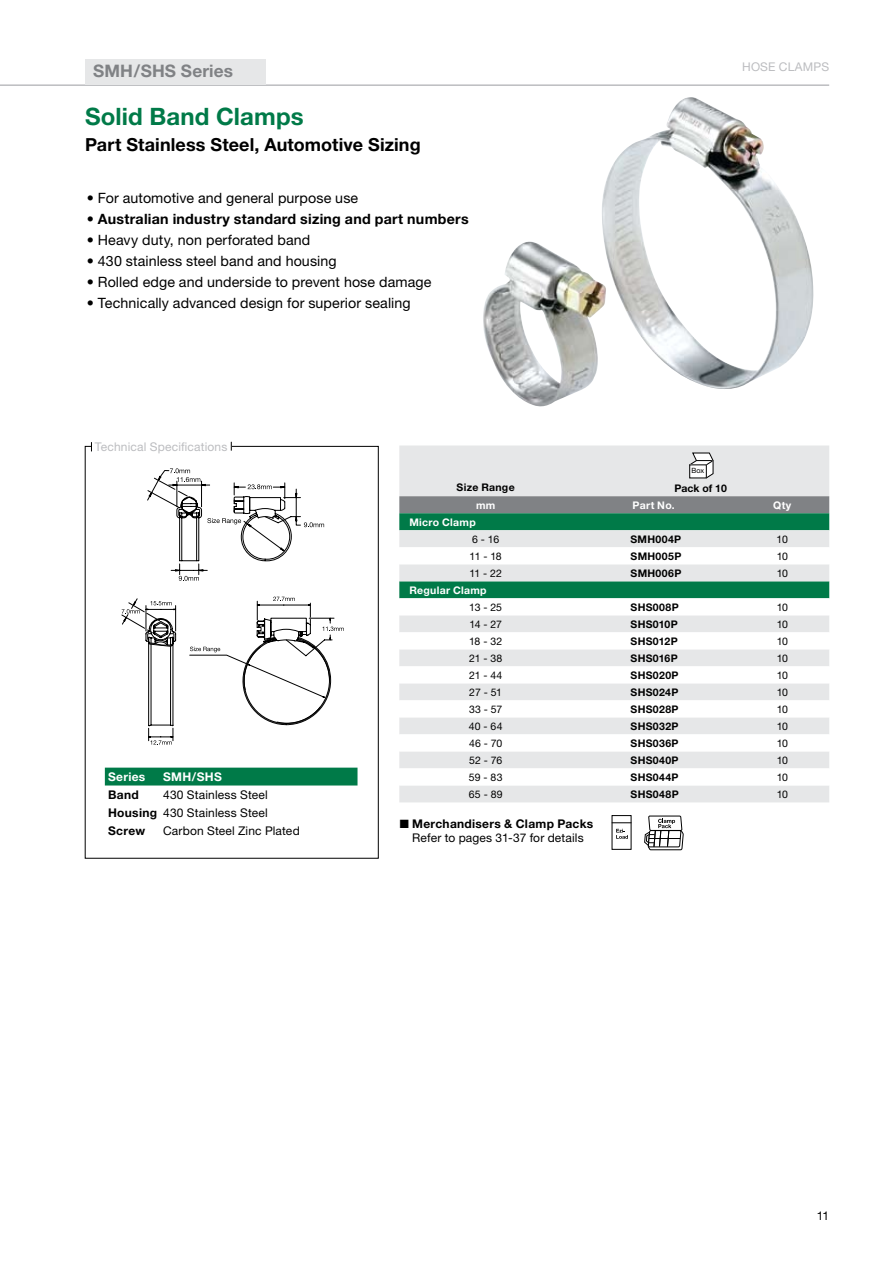
<style>
.page{position:relative;width:893px;height:1263px;background:#fff}
.page>*{position:absolute;margin:0;border:0;box-sizing:border-box;transform-origin:0 0}
.t1{font:700 24px "Helvetica Neue";letter-spacing:.005em;color:#007a48}
.t2{font:700 18px "Helvetica Neue";letter-spacing:.005em;color:#000}
.t3{font:700 17.25px "Helvetica Neue";letter-spacing:.01em;color:#808285}
.t4{font:14.25px "Helvetica Neue";letter-spacing:.005em;color:#000}
.t5{font:700 14.25px "Helvetica Neue";letter-spacing:.02em;color:#000}
.t6{font:12px/18px "Helvetica Neue";letter-spacing:.015em;color:#000;text-align:justify}
.t7{font:12px "Helvetica Neue";letter-spacing:.015em;color:#bcbdc0}
.t8{font:700 12px "Helvetica Neue";letter-spacing:.025em;color:#fff}
.t9{font:700 12px "Helvetica Neue";color:#000}
.t10{font:700 10.5px "Helvetica Neue";letter-spacing:.03em;color:#000}
.t11{font:10.5px "Helvetica Neue";letter-spacing:-.03em;color:#000}
.t12{font:700 10.5px/17.1px "Helvetica Neue";letter-spacing:.025em;color:#fff}
.t13{font:7.2px "Helvetica Neue";color:#000}
.s1{font-weight:400}
.s2{font-weight:400;color:#000}
.s3{font-weight:700}
</style>
<div class="page">
<hr style="left:0;top:84px;width:829px;height:2px;background:#bcbdc0">
<div style="left:399px;top:786px;width:430px;height:16px;background:#e6e7e8"></div>
<svg style="left:399px;top:598px;width:430px;height:170px"></svg>
<svg style="left:399px;top:445px;width:430px;height:153px;background:#abc6bc"></svg>
<div style="left:105px;top:768px;width:252px;height:17px;background:#007a48"></div>
<svg style="left:122px;top:597px;width:222px;height:148px"></svg>
<svg style="left:147px;top:468px;width:177px;height:113px"></svg>
<img style="left:602px;top:97px;width:212px;height:292px">
<img style="left:483px;top:242px;width:123px;height:165px">
<div style="left:85px;top:59px;width:180px;height:25px;background:#e6e7e8"></div>
<div style="left:612px;top:815px;width:19px;height:35px;border:1px solid #000"></div>
<svg style="left:616px;top:829px;width:12px;height:10px"></svg>
<svg style="left:612px;top:822px;width:19px;height:1px"></svg>
<svg style="left:644px;top:815px;width:40px;height:36px"></svg>
<p class="t3" style="left:93px;top:60px;width:142px">SMH/SHS Series</p>
<p class="t1" style="left:85px;top:102px;width:220px">Solid Band Clamps</p>
<p class="t2" style="left:85px;top:133px;width:337px">Part Stainless Steel, Automotive Sizing</p>
<p class="t4" style="left:87px;top:189px;width:273px">• For automotive and general purpose use</p>
<p class="t5" style="left:87px;top:210px;width:384px"><span class="s1">•</span> Australian industry standard sizing and part numbers</p>
<p class="t4" style="left:87px;top:231px;width:225px">• Heavy duty, non perforated band</p>
<p class="t4" style="left:87px;top:252px;width:251px">• 430 stainless steel band and housing</p>
<p class="t4" style="left:87px;top:273px;width:346px">• Rolled edge and underside to prevent hose damage</p>
<p class="t4" style="left:87px;top:294px;width:325px">• Technically advanced design for superior sealing</p>
<p class="t7" style="left:95px;top:439px;width:134px">Technical Specifications</p>
<p class="t10" style="left:457px;top:480px;width:60px">Size Range</p>
<p class="t7" style="left:742px;top:59px;width:89px">HOSE CLAMPS</p>
<p class="t13" style="left:691px;top:467px;width:14px">Box</p>
<p class="t10" style="left:674px;top:482px;width:54px">Pack of 10</p>
<p class="t12" style="left:476px;top:496px;width:21px">mm</p>
<p class="t12" style="left:633px;top:496px;width:44px">Part No.</p>
<p class="t12" style="left:773px;top:496px;width:20px">Qty</p>
<p class="t12" style="left:472px;top:513px;width:29px;text-indent:-63px">Micro Clamp<br><span class="s2">6 - 16</span></p>
<p class="t10" style="left:630px;top:533px;width:52px">SMH004P</p>
<p class="t11" style="left:777px;top:533px;width:13px">10</p>
<p class="t8" style="left:108px;top:769px;width:39px">Series</p>
<p class="t8" style="left:163px;top:769px;width:60px">SMH/SHS</p>
<p class="t9" style="left:108px;top:787px;width:32px">Band</p>
<p class="t6" style="left:108px;top:786px;width:161px;text-indent:55px">430 Stainless Steel <span class="s3">Housing</span> 430 Stainless Steel <span class="s3">Screw</span></p>
<p class="t6" style="left:163px;top:822px;width:138px">Carbon Steel Zinc Plated</p>
<p class="t11" style="left:470px;top:550px;width:34px">11 - 18</p>
<p class="t10" style="left:630px;top:550px;width:52px">SMH005P</p>
<p class="t11" style="left:777px;top:550px;width:13px">10</p>
<p class="t11" style="left:469px;top:567px;width:34px">11 - 22</p>
<p class="t10" style="left:630px;top:567px;width:52px">SMH006P</p>
<p class="t11" style="left:777px;top:567px;width:13px">10</p>
<p class="t12" style="left:469px;top:581px;width:34px;text-indent:-60px">Regular Clamp<br><span class="s2">13 - 25</span></p>
<p class="t10" style="left:630px;top:601px;width:50px">SHS008P</p>
<p class="t11" style="left:777px;top:601px;width:13px">10</p>
<p class="t11" style="left:469px;top:618px;width:34px">14 - 27</p>
<p class="t10" style="left:630px;top:618px;width:49px">SHS010P</p>
<p class="t11" style="left:777px;top:618px;width:13px">10</p>
<p class="t11" style="left:469px;top:635px;width:35px">18 - 32</p>
<p class="t10" style="left:630px;top:635px;width:49px">SHS012P</p>
<p class="t11" style="left:777px;top:635px;width:13px">10</p>
<p class="t11" style="left:469px;top:652px;width:35px">21 - 38</p>
<p class="t10" style="left:630px;top:652px;width:49px">SHS016P</p>
<p class="t11" style="left:777px;top:652px;width:13px">10</p>
<p class="t11" style="left:469px;top:669px;width:35px">21 - 44</p>
<p class="t10" style="left:631px;top:669px;width:50px">SHS020P</p>
<p class="t11" style="left:777px;top:669px;width:13px">10</p>
<p class="t11" style="left:469px;top:686px;width:34px">27 - 51</p>
<p class="t10" style="left:631px;top:686px;width:49px">SHS024P</p>
<p class="t11" style="left:777px;top:686px;width:13px">10</p>
<p class="t11" style="left:469px;top:703px;width:35px">33 - 57</p>
<p class="t10" style="left:631px;top:703px;width:50px">SHS028P</p>
<p class="t11" style="left:777px;top:703px;width:13px">10</p>
<p class="t11" style="left:469px;top:720px;width:35px">40 - 64</p>
<p class="t10" style="left:631px;top:720px;width:50px">SHS032P</p>
<p class="t11" style="left:777px;top:720px;width:13px">10</p>
<p class="t11" style="left:469px;top:737px;width:35px">46 - 70</p>
<p class="t10" style="left:631px;top:737px;width:50px">SHS036P</p>
<p class="t11" style="left:777px;top:737px;width:13px">10</p>
<p class="t11" style="left:469px;top:754px;width:35px">52 - 76</p>
<p class="t10" style="left:631px;top:754px;width:50px">SHS040P</p>
<p class="t11" style="left:777px;top:754px;width:13px">10</p>
<p class="t11" style="left:469px;top:771px;width:35px">59 - 83</p>
<p class="t10" style="left:631px;top:771px;width:50px">SHS044P</p>
<p class="t11" style="left:777px;top:771px;width:13px">10</p>
<p class="t11" style="left:469px;top:788px;width:35px">65 - 89</p>
<p class="t10" style="left:631px;top:788px;width:50px">SHS048P</p>
<p class="t11" style="left:777px;top:788px;width:13px">10</p>
<p class="t6" style="left:400px;top:816px;width:195px;line-height:14.4px;text-align:center">■ <span class="s3">Merchandisers &amp; Clamp Packs<br></span>Refer to pages 31-37 for details</p>
<p class="t6" style="left:817px;top:1206px;width:14px">11</p>
</div>
